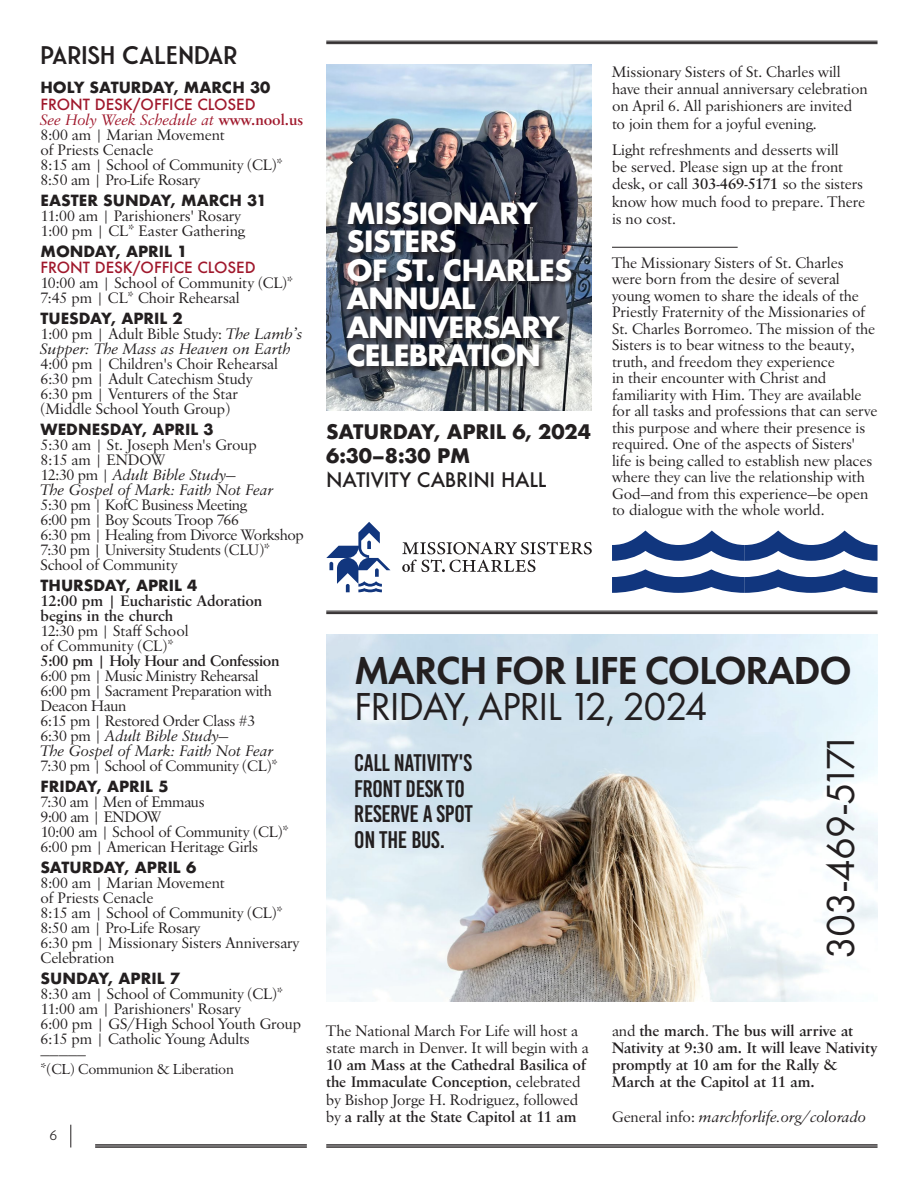
<style>
.page{position:relative;width:918px;height:1188px;background:#fff}
.page>*{position:absolute;margin:0;border:0;box-sizing:border-box;transform-origin:0 0}
.t1{font:40.5px "Futura PT";letter-spacing:-.03em;color:#231f20}
.t2{font:600 40.5px "Futura PT";letter-spacing:-.03em;color:#231f20}
.t3{font:700 28.5px/28.5px "Futura";letter-spacing:-.04em;color:#fff}
.t4{font:800 25.5px "Waverly CF";color:#231f20}
.t5{font:24px "Bebas Kai";letter-spacing:-.01em;color:#231f20}
.t6{font:700 19.5px "Futura";letter-spacing:-.01em;color:#231f20}
.t7{font:500 19.5px "Futura";letter-spacing:-.01em;color:#231f20}
.t8{font:300 16.5px "Verlag";color:#231f20}
.t9{font:15.75px/16.5px "Savoy";color:#231f20}
.t10{font:15.75px/15px "Savoy";letter-spacing:-.02em;color:#231f20}
.t11{font:italic 15.75px/15px "Savoy";color:#231f20}
.t12{font:700 15.75px/17.2px "Savoy";letter-spacing:-.005em;color:#231f20}
.t13{font:italic 15.75px "Savoy";color:#a0182c}
.t14{font:700 15px "Futura";color:#231f20}
.t15{font:500 15px "Futura";color:#a0182c}
.t16{font:15px "Savoy";letter-spacing:-.01em;color:#231f20}
.s1{font-weight:700;font-style:normal}
.s2{font-style:normal}
.s3{font-weight:700}
.s4{font-weight:400}
</style>
<div class="page">
<svg style="left:70px;top:1125px;width:1px;height:23px"></svg>
<hr style="left:95px;top:1144px;width:212px;height:1px;background:#231f20">
<hr style="left:95px;top:1146px;width:212px;height:1px;background:#231f20">
<hr style="left:95px;top:1147px;width:212px;height:1px;background:#231f20">
<hr style="left:326px;top:1144px;width:552px;height:1px;background:#231f20">
<hr style="left:326px;top:1146px;width:552px;height:1px;background:#231f20">
<hr style="left:326px;top:1147px;width:552px;height:1px;background:#231f20">
<hr style="left:326px;top:611px;width:552px;height:1px;background:#231f20">
<hr style="left:326px;top:612px;width:552px;height:1px;background:#231f20">
<hr style="left:326px;top:613px;width:552px;height:1px;background:#231f20">
<hr style="left:326px;top:41px;width:552px;height:1px;background:#231f20">
<hr style="left:326px;top:42px;width:552px;height:1px;background:#231f20">
<hr style="left:326px;top:43px;width:552px;height:1px;background:#231f20">
<img style="left:326px;top:65px;width:266px;height:346px">
<svg style="left:326px;top:522px;width:64px;height:70px"></svg>
<svg style="left:402px;top:542px;width:190px;height:12px"></svg>
<svg style="left:402px;top:560px;width:133px;height:12px"></svg>
<svg style="left:612px;top:569px;width:266px;height:24px"></svg>
<svg style="left:612px;top:531px;width:266px;height:30px"></svg>
<div style="left:346px;top:201px;width:232px;height:172px;background:#231f20;opacity:.75"></div>
<hr style="left:612px;top:247px;width:126px;height:1px;background:#231f20">
<img style="left:326px;top:634px;width:552px;height:368px">
<p class="t4" style="left:40px;top:39px;width:199px">PARISH CALENDAR</p>
<p class="t14" style="left:40px;top:77px;width:231px">HOLY SATURDAY, MARCH 30</p>
<p class="t15" style="left:40px;top:94px;width:217px">FRONT DESK/OFFICE CLOSED</p>
<p class="t13" style="left:40px;top:111px;width:264px">See Holy Week Schedule at <span class="s1">www.nool.us</span></p>
<p class="t9" style="left:40px;top:127px;width:186px">8:00 am | Marian Movement</p>
<p class="t9" style="left:40px;top:142px;width:114px">of Priests Cenacle</p>
<p class="t9" style="left:40px;top:157px;width:244px">8:15 am | School of Community (CL)*</p>
<p class="t9" style="left:40px;top:172px;width:161px">8:50 am | Pro-Life Rosary</p>
<p class="t14" style="left:40px;top:189px;width:228px">EASTER SUNDAY, MARCH 31</p>
<p class="t9" style="left:40px;top:208px;width:202px">11:00 am | Parishioners' Rosary</p>
<p class="t9" style="left:40px;top:223px;width:206px">1:00 pm | CL* Easter Gathering</p>
<p class="t14" style="left:40px;top:240px;width:148px">MONDAY, APRIL 1</p>
<p class="t15" style="left:40px;top:258px;width:217px">FRONT DESK/OFFICE CLOSED</p>
<p class="t9" style="left:40px;top:276px;width:254px">10:00 am | School of Community (CL)*</p>
<p class="t9" style="left:40px;top:291px;width:201px">7:45 pm | CL* Choir Rehearsal</p>
<p class="t14" style="left:40px;top:308px;width:144px">TUESDAY, APRIL 2</p>
<p class="t11" style="left:40px;top:327px;width:263px"><span class="s2">1:00 pm | Adult Bible Study:</span> The Lamb’s<br>Supper: The Mass as Heaven on Earth</p>
<p class="t9" style="left:40px;top:357px;width:239px">4:00 pm | Children's Choir Rehearsal</p>
<p class="t9" style="left:40px;top:372px;width:213px">6:30 pm | Adult Catechism Study</p>
<p class="t9" style="left:40px;top:387px;width:199px">6:30 pm | Venturers of the Star</p>
<p class="t9" style="left:40px;top:402px;width:191px">(Middle School Youth Group)</p>
<p class="t14" style="left:40px;top:419px;width:175px">WEDNESDAY, APRIL 3</p>
<p class="t9" style="left:40px;top:438px;width:218px">5:30 am | St. Joseph Men's Group</p>
<p class="t9" style="left:40px;top:453px;width:126px">8:15 am | ENDOW</p>
<p class="t11" style="left:40px;top:468px;width:197px"><span class="s2">12:30 pm |</span> Adult Bible Study—</p>
<p class="t11" style="left:40px;top:483px;width:234px">The Gospel of Mark: Faith Not Fear</p>
<p class="t10" style="left:40px;top:498px;width:208px">5:30 pm | KofC Business Meeting</p>
<p class="t10" style="left:40px;top:513px;width:200px">6:00 pm | Boy Scouts Troop 766</p>
<p class="t10" style="left:40px;top:528px;width:265px">6:30 pm | Healing from Divorce Workshop</p>
<p class="t10" style="left:40px;top:543px;width:232px">7:30 pm | University Students (CLU)*<br>School of Community</p>
<p class="t14" style="left:40px;top:575px;width:158px">THURSDAY, APRIL 4</p>
<p class="t12" style="left:40px;top:593px;width:223px">12:00 pm | Eucharistic Adoration</p>
<p class="t12" style="left:40px;top:608px;width:134px">begins in the church</p>
<p class="t9" style="left:40px;top:624px;width:150px">12:30 pm | Staff School</p>
<p class="t9" style="left:40px;top:639px;width:135px">of Community (CL)*</p>
<p class="t12" style="left:40px;top:653px;width:240px">5:00 pm | Holy Hour and Confession</p>
<p class="t10" style="left:40px;top:669px;width:220px">6:00 pm | Music Ministry Rehearsal</p>
<p class="t10" style="left:40px;top:684px;width:233px">6:00 pm | Sacrament Preparation with</p>
<p class="t10" style="left:40px;top:699px;width:87px">Deacon Haun</p>
<p class="t10" style="left:40px;top:714px;width:216px">6:15 pm | Restored Order Class #3</p>
<p class="t11" style="left:40px;top:729px;width:190px"><span class="s2">6:30 pm |</span> Adult Bible Study—</p>
<p class="t11" style="left:40px;top:744px;width:234px">The Gospel of Mark: Faith Not Fear</p>
<p class="t10" style="left:40px;top:759px;width:239px">7:30 pm | School of Community (CL)*</p>
<p class="t14" style="left:40px;top:776px;width:130px">FRIDAY, APRIL 5</p>
<p class="t10" style="left:40px;top:795px;width:166px">7:30 am | Men of Emmaus</p>
<p class="t10" style="left:40px;top:810px;width:122px">9:00 am | ENDOW</p>
<p class="t9" style="left:40px;top:825px;width:250px">10:00 am | School of Community (CL)*</p>
<p class="t9" style="left:40px;top:840px;width:219px">6:00 pm | American Heritage Girls</p>
<p class="t14" style="left:40px;top:857px;width:157px">SATURDAY, APRIL 6</p>
<p class="t9" style="left:40px;top:876px;width:186px">8:00 am | Marian Movement</p>
<p class="t9" style="left:40px;top:891px;width:114px">of Priests Cenacle</p>
<p class="t9" style="left:40px;top:906px;width:244px">8:15 am | School of Community (CL)*</p>
<p class="t9" style="left:40px;top:921px;width:161px">8:50 am | Pro-Life Rosary</p>
<p class="t9" style="left:40px;top:936px;width:260px;line-height:15px">6:30 pm | Missionary Sisters Anniversary<br>Celebration</p>
<p class="t14" style="left:40px;top:968px;width:141px">SUNDAY, APRIL 7</p>
<p class="t9" style="left:40px;top:987px;width:245px">8:30 am | School of Community (CL)*</p>
<p class="t9" style="left:40px;top:1002px;width:202px">11:00 am | Parishioners' Rosary</p>
<p class="t9" style="left:40px;top:1017px;width:262px">6:00 pm | GS/High School Youth Group</p>
<p class="t9" style="left:40px;top:1032px;width:211px">6:15 pm | Catholic Young Adults</p>
<p class="t16" style="left:40px;top:1046px;width:47px">—————</p>
<p class="t16" style="left:40px;top:1061px;width:195px">*(CL) Communion &amp; Liberation</p>
<p class="t8" style="left:50px;top:1122px;width:9px">6</p>
<p class="t3" style="left:347px;top:199px;width:193px">MISSIONARY</p>
<p class="t3" style="left:347px;top:227px;width:112px">SISTERS</p>
<p class="t3" style="left:347px;top:256px;width:227px">OF ST. CHARLES</p>
<p class="t3" style="left:347px;top:284px;width:215px">ANNUAL<br>ANNIVERSARY<br>CELEBRATION</p>
<p class="t6" style="left:326px;top:418px;width:266px">SATURDAY, APRIL 6, 2024</p>
<p class="t6" style="left:326px;top:442px;width:145px">6:30–8:30 PM</p>
<p class="t7" style="left:326px;top:466px;width:222px">NATIVITY CABRINI HALL</p>
<p class="t9" style="left:612px;top:64px;width:230px">Missionary Sisters of St. Charles will</p>
<p class="t9" style="left:612px;top:81px;width:257px;line-height:17.2px">have their annual anniversary celebration on April 6. All parishioners are invited</p>
<p class="t9" style="left:612px;top:116px;width:206px">to join them for a joyful evening.</p>
<p class="t9" style="left:612px;top:142px;width:228px">Light refreshments and desserts will</p>
<p class="t9" style="left:612px;top:159px;width:255px;line-height:17.2px">be served. Please sign up at the front desk, or call <span class="s3">303-469-5171</span> so the sisters know how much food to prepare. There is no cost.</p>
<p class="t9" style="left:612px;top:255px;width:267px">The Missionary Sisters of St. Charles<br>were born from the desire of several young women to share the ideals of the Priestly Fraternity of the Missionaries of St. Charles Borromeo. The mission of the Sisters is to bear witness to the beauty, truth, and freedom they experience<br>in their encounter with Christ and familiarity with Him. They are available for all tasks and professions that can serve this purpose and where their presence is required. One of the aspects of Sisters' life is being called to establish new places where they can live the relationship with God—and from this experience—be open to dialogue with the whole world.</p>
<p class="t2" style="left:354px;top:645px;width:499px">MARCH FOR LIFE COLORADO</p>
<p class="t1" style="left:354px;top:682px;width:355px">FRIDAY, APRIL 12, 2024</p>
<p class="t5" style="left:354px;top:750px;width:119px">CALL NATIVITY'S</p>
<p class="t5" style="left:354px;top:776px;width:112px">FRONT DESK TO</p>
<p class="t5" style="left:354px;top:801px;width:120px">RESERVE A SPOT</p>
<p class="t5" style="left:354px;top:827px;width:92px">ON THE BUS.</p>
<p class="t1" style="left:817px;top:959px;width:228px;rotate:-90deg">303-469-5171</p>
<p class="t9" style="left:326px;top:1023px;width:264px;line-height:17.2px">The National March For Life will host a state march in Denver. It will begin with a <span class="s3">10 am Mass at the Cathedral Basilica of the Immaculate Conception</span>, celebrated by Bishop Jorge H. Rodriguez, followed by <span class="s3">a rally at the State Capitol at 11 am</span></p>
<p class="t12" style="left:612px;top:1022px;width:267px"><span class="s4">and</span> the march<span class="s4">.</span> The bus will arrive at Nativity at 9:30 am. It will leave Nativity promptly at 10 am for the Rally &amp; March at the Capitol at 11 am.</p>
<p class="t11" style="left:612px;top:1109px;width:256px"><span class="s2">General info:</span> marchforlife.org/colorado</p>
</div>
